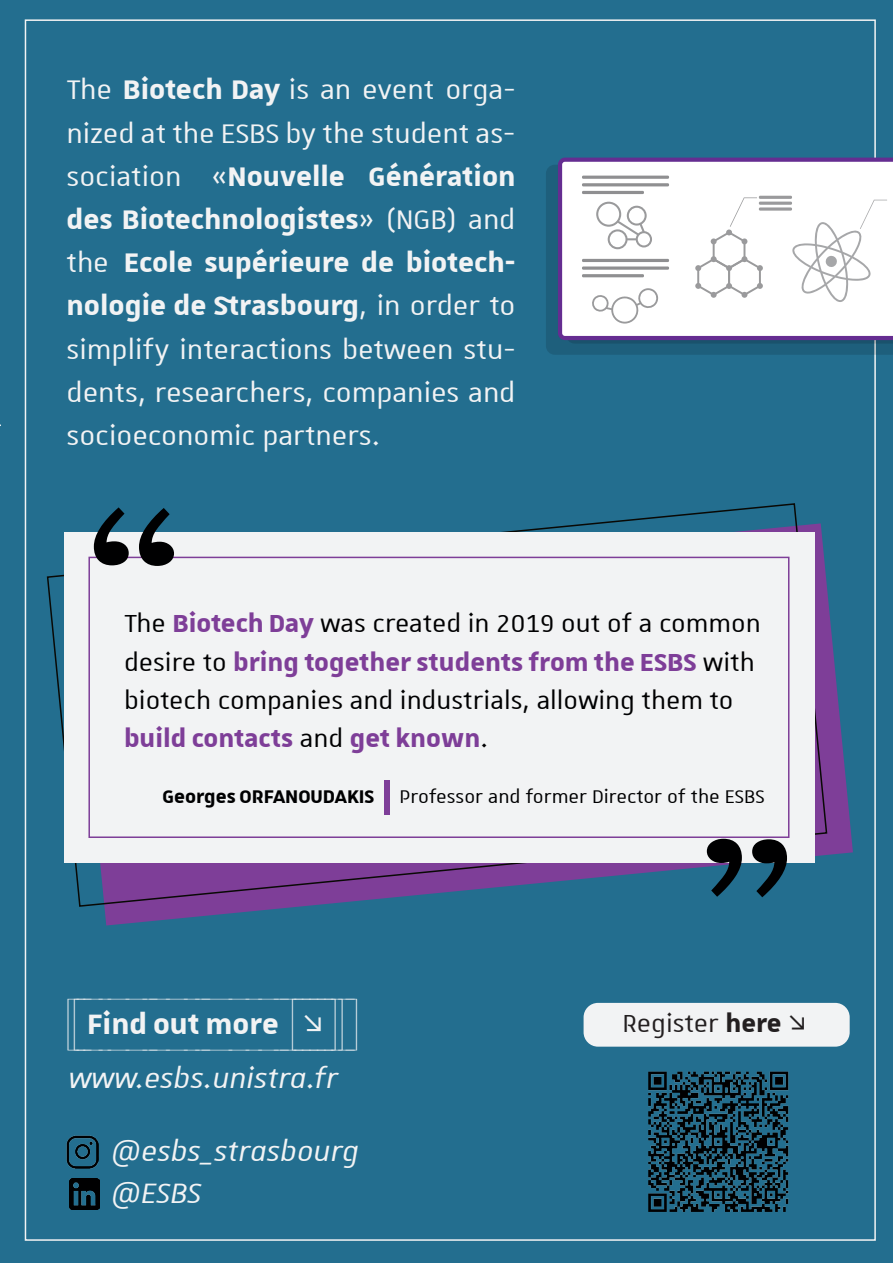
<style>
.page{position:relative;width:893px;height:1263px;background:#236e8f}
.page>*{position:absolute;margin:0;border:0;box-sizing:border-box;transform-origin:0 0}
.t1{font:italic 37.5px/42.2px "Unistra A";color:#f2f3f4}
.t2{font:700 37.5px "Unistra Encadre";color:#f2f3f4}
.t3{font:36px/43.2px "Unistra A";color:#f2f3f4;text-align:justify}
.t4{font:33px/38.4px "Unistra A";color:#000001}
.t5{font:33px "Unistra A";color:#231f20}
.t6{font:24.6px "Unistra A";color:#000001}
.s1{font-weight:700}
.s2{font-weight:700;color:#7e3e98}
.s3{font-weight:400}
</style>
<div class="page">
<img style="left:67px;top:1136px;width:31px;height:32px">
<img style="left:69px;top:1179px;width:31px;height:30px">
<div style="left:546px;top:165px;width:347px;height:190px;background:#1e5f7c"></div>
<svg style="left:566px;top:340px;width:327px;height:4px"></svg>
<svg style="left:558px;top:158px;width:335px;height:182px;background:#f0ecf4"></svg>
<svg style="left:792px;top:200px;width:95px;height:102px;background:#f4f4f5"></svg>
<svg style="left:592px;top:288px;width:66px;height:36px;background:#f0f0f0"></svg>
<svg style="left:596px;top:202px;width:56px;height:47px;background:#e9e9ea"></svg>
<hr style="left:582px;top:176px;width:87px;height:3px;background:#57585a">
<hr style="left:582px;top:183px;width:87px;height:3px;background:#57585a">
<hr style="left:582px;top:191px;width:62px;height:3px;background:#57585a">
<hr style="left:582px;top:259px;width:87px;height:3px;background:#57585a">
<svg style="left:582px;top:266px;width:87px;height:4px"></svg>
<hr style="left:582px;top:274px;width:62px;height:3px;background:#57585a">
<svg style="left:695px;top:197px;width:68px;height:101px;background:#f3f3f3"></svg>
<hr style="left:759px;top:196px;width:33px;height:3px;background:#57585a">
<hr style="left:759px;top:202px;width:33px;height:3px;background:#57585a">
<svg style="left:759px;top:207px;width:33px;height:4px"></svg>
<svg style="left:104px;top:599px;width:749px;height:326px"></svg>
<svg style="left:46px;top:503px;width:782px;height:405px"></svg>
<div style="left:64px;top:532px;width:750px;height:330px;background:#f2f3f4"></div>
<div style="left:88px;top:557px;width:701px;height:281px;border:2px solid #7e3e98"></div>
<svg style="left:94px;top:507px;width:80px;height:59px"></svg>
<svg style="left:707px;top:839px;width:80px;height:58px"></svg>
<div style="left:385px;top:780px;width:5px;height:35px;background:#7e3e98"></div>
<img style="left:573px;top:1002px;width:283px;height:239px">
<div style="left:584px;top:1003px;width:266px;height:44px;background:#f2f3f4;border-radius:14px"></div>
<p class="t3" style="left:67px;top:67px;width:450px">The <span class="s1">Biotech Day</span> is an event orga&shy;nized at the ESBS by the student as&shy;sociation «<span class="s1">Nouvelle Génération des Biotechnologistes</span>» (NGB) and the <span class="s1">Ecole supérieure de biotech&shy;nologie de Strasbourg</span>, in order to simplify interactions between stu&shy;dents, researchers, companies and socioeconomic partners.</p>
<p class="t4" style="left:124px;top:603px;width:638px">The <span class="s2">Biotech Day</span> was created in 2019 out of a common desire to <span class="s2">bring together students from the ESBS</span> with biotech companies and industrials, allowing them to <span class="s2">build contacts</span> and <span class="s2">get known</span>.</p>
<p class="t6" style="left:162px;top:784px;width:604px"><span class="s1">Georges ORFANOUDAKIS</span> Professor and former Director of the ESBS</p>
<p class="t2" style="left:68px;top:998px;width:290px">((_FIND_OUT_MORE_<span class="s3">_(____))_)</span></p>
<p class="t1" style="left:69px;top:1056px;width:271px">www.esbs.unistra.fr</p>
<p class="t1" style="left:111px;top:1129px;width:249px">@esbs_strasbourg @ESBS</p>
<p class="t5" style="left:622px;top:1006px;width:161px">Register <span class="s1">here</span></p>
</div>
